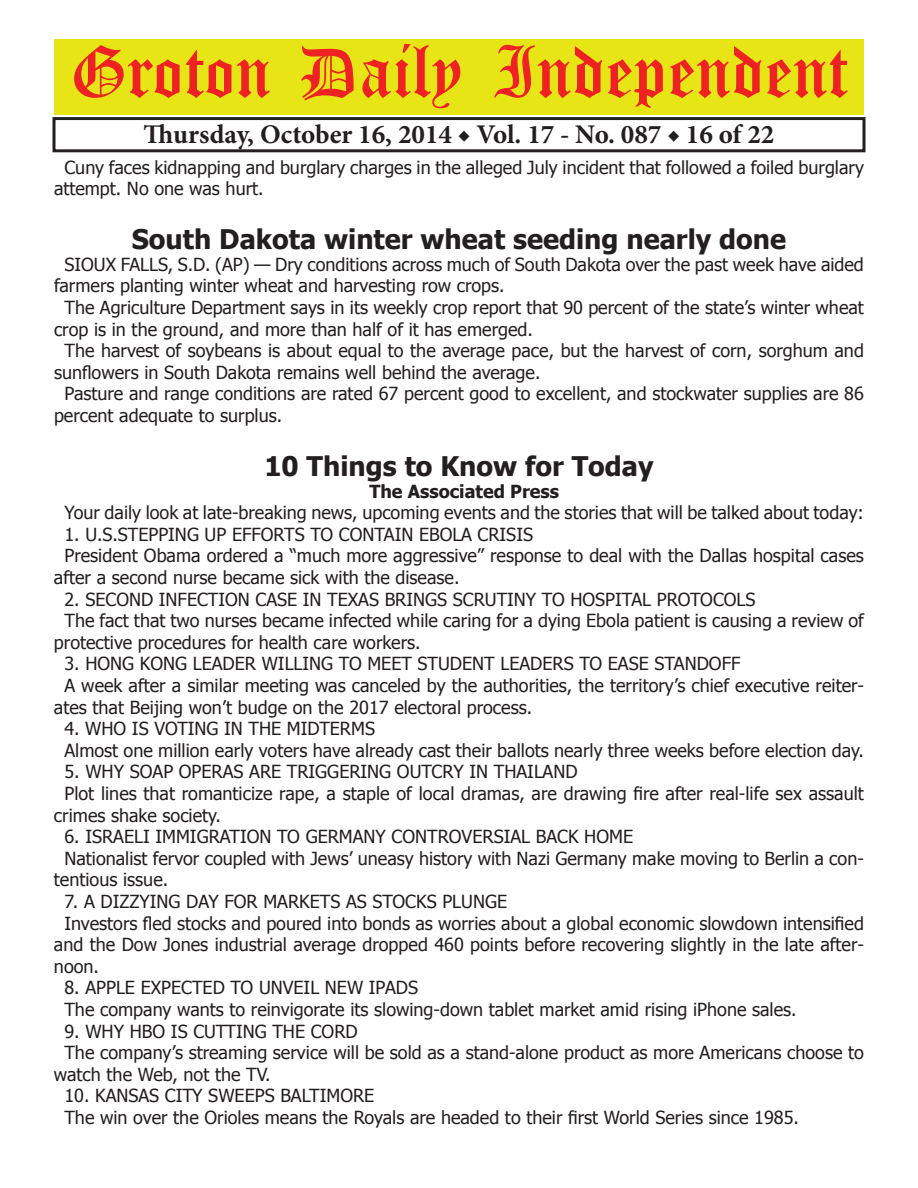
<style>
.page{position:relative;width:918px;height:1188px;background:#fff}
.page>*{position:absolute;margin:0;border:0;box-sizing:border-box;transform-origin:0 0}
.t1{font:54px "Old English Five";color:#ee2123}
.t2{font:700 27px "Tahoma";color:#231f20}
.t3{font:700 27px "Minion Pro";color:#231f20}
.t4{font:18px/21.6px "Tahoma";color:#231f20}
.t5{font:700 18px "Tahoma";color:#231f20}
</style>
<div class="page">
<div style="left:52px;top:117px;width:814px;height:35px;border:3px solid #231f20"></div>
<div style="left:54px;top:40px;width:810px;height:75px;background:#e7e515"></div>
<h1 class="t1" style="left:70px;top:47px;width:779px">Groton Daily Independent</h1>
<h2 class="t3" style="left:144px;top:116px;width:632px">Thursday, October 16, 2014 ◆ Vol. 17 - No. 087 ◆ 16 of 22</h2>
<p class="t4" style="left:54px;top:155px;width:811px;text-indent:10px">Cuny faces kidnapping and burglary charges in the alleged July incident that followed a foiled burglary attempt. No one was hurt.</p>
<h2 class="t2" style="left:132px;top:220px;width:656px">South Dakota winter wheat seeding nearly done</h2>
<p class="t4" style="left:64px;top:253px;width:801px">SIOUX FALLS, S.D. (AP) — Dry conditions across much of South Dakota over the past week have aided</p>
<p class="t4" style="left:54px;top:274px;width:452px">farmers planting winter wheat and harvesting row crops.</p>
<p class="t4" style="left:64px;top:296px;width:801px">The Agriculture Department says in its weekly crop report that 90 percent of the state’s winter wheat</p>
<p class="t4" style="left:54px;top:317px;width:480px">crop is in the ground, and more than half of it has emerged.</p>
<p class="t4" style="left:64px;top:339px;width:801px">The harvest of soybeans is about equal to the average pace, but the harvest of corn, sorghum and</p>
<p class="t4" style="left:54px;top:361px;width:488px">sunflowers in South Dakota remains well behind the average.</p>
<p class="t4" style="left:64px;top:382px;width:801px">Pasture and range conditions are rated 67 percent good to excellent, and stockwater supplies are 86</p>
<p class="t4" style="left:54px;top:404px;width:230px">percent adequate to surplus.</p>
<h2 class="t2" style="left:264px;top:447px;width:391px">10 Things to Know for Today</h2>
<p class="t5" style="left:369px;top:478px;width:191px">The Associated Press</p>
<p class="t4" style="left:64px;top:501px;width:801px">Your daily look at late-breaking news, upcoming events and the stories that will be talked about today:</p>
<p class="t4" style="left:64px;top:523px;width:470px">1. U.S.STEPPING UP EFFORTS TO CONTAIN EBOLA CRISIS</p>
<p class="t4" style="left:64px;top:544px;width:801px">President Obama ordered a “much more aggressive” response to deal with the Dallas hospital cases</p>
<p class="t4" style="left:54px;top:566px;width:407px">after a second nurse became sick with the disease.</p>
<p class="t4" style="left:64px;top:587px;width:693px">2. SECOND INFECTION CASE IN TEXAS BRINGS SCRUTINY TO HOSPITAL PROTOCOLS</p>
<p class="t4" style="left:64px;top:609px;width:801px">The fact that two nurses became infected while caring for a dying Ebola patient is causing a review of</p>
<p class="t4" style="left:54px;top:631px;width:368px">protective procedures for health care workers.</p>
<p class="t4" style="left:64px;top:652px;width:677px">3. HONG KONG LEADER WILLING TO MEET STUDENT LEADERS TO EASE STANDOFF</p>
<p class="t4" style="left:64px;top:674px;width:801px">A week after a similar meeting was canceled by the authorities, the territory’s chief executive reiter-</p>
<p class="t4" style="left:54px;top:695px;width:480px">ates that Beijing won’t budge on the 2017 electoral process.</p>
<p class="t4" style="left:64px;top:717px;width:801px">4. WHO IS VOTING IN THE MIDTERMS<br>Almost one million early voters have already cast their ballots nearly three weeks before election day.</p>
<p class="t4" style="left:64px;top:760px;width:515px">5. WHY SOAP OPERAS ARE TRIGGERING OUTCRY IN THAILAND</p>
<p class="t4" style="left:64px;top:782px;width:801px">Plot lines that romanticize rape, a staple of local dramas, are drawing fire after real-life sex assault</p>
<p class="t4" style="left:54px;top:803px;width:168px">crimes shake society.</p>
<p class="t4" style="left:64px;top:825px;width:570px">6. ISRAELI IMMIGRATION TO GERMANY CONTROVERSIAL BACK HOME</p>
<p class="t4" style="left:64px;top:847px;width:801px">Nationalist fervor coupled with Jews’ uneasy history with Nazi Germany make moving to Berlin a con-</p>
<p class="t4" style="left:54px;top:868px;width:116px">tentious issue.</p>
<p class="t4" style="left:64px;top:890px;width:444px">7. A DIZZYING DAY FOR MARKETS AS STOCKS PLUNGE</p>
<p class="t4" style="left:64px;top:911px;width:801px">Investors fled stocks and poured into bonds as worries about a global economic slowdown intensified</p>
<p class="t4" style="left:54px;top:933px;width:811px">and the Dow Jones industrial average dropped 460 points before recovering slightly in the late after-</p>
<p class="t4" style="left:54px;top:955px;width:47px">noon.</p>
<p class="t4" style="left:64px;top:976px;width:734px">8. APPLE EXPECTED TO UNVEIL NEW IPADS<br>The company wants to reinvigorate its slowing-down tablet market amid rising iPhone sales.</p>
<p class="t4" style="left:64px;top:1019px;width:295px">9. WHY HBO IS CUTTING THE CORD</p>
<p class="t4" style="left:64px;top:1041px;width:801px">The company’s streaming service will be sold as a stand-alone product as more Americans choose to</p>
<p class="t4" style="left:54px;top:1063px;width:218px">watch the Web, not the TV.</p>
<p class="t4" style="left:64px;top:1084px;width:736px">10. KANSAS CITY SWEEPS BALTIMORE<br>The win over the Orioles means the Royals are headed to their first World Series since 1985.</p>
</div>
